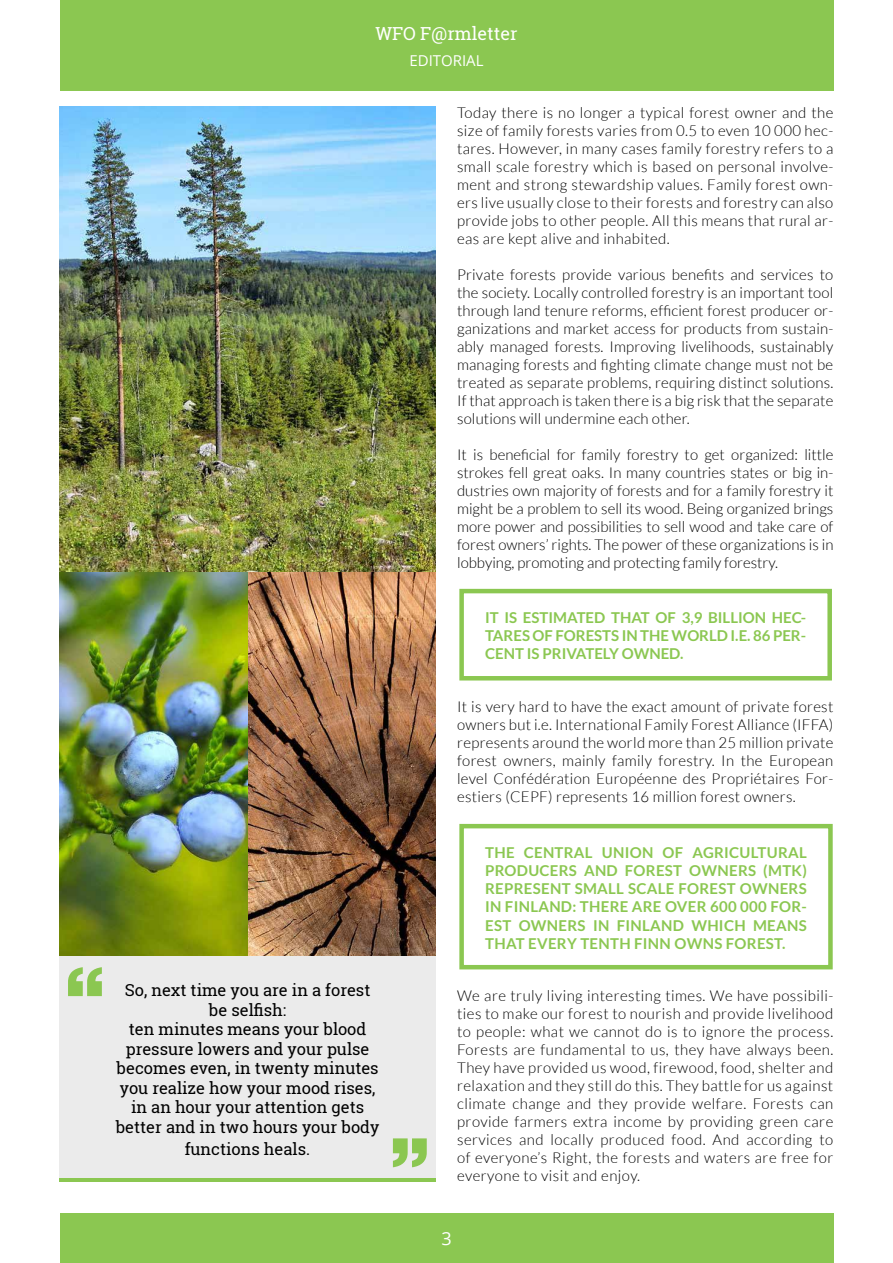
<style>
.page{position:relative;width:893px;height:1263px;background:#fff}
.page>*{position:absolute;margin:0;border:0;box-sizing:border-box;transform-origin:0 0}
.t1{font:18px "Roboto Slab";color:#fff}
.t2{font:18px "Open Sans";color:#fff}
.t3{font:16.5px/19.5px "Roboto Slab";color:#000;text-align:center}
.t4{font:300 15px/18px "Lato";letter-spacing:.02em;color:#000;text-align:justify}
.t5{font:700 15px/18px "Lato";color:#8bc751;text-align:justify}
.t6{font:15px "Open Sans";color:#fff}
</style>
<div class="page">
<div style="left:60px;top:0;width:773px;height:90px;background:#8bc751"></div>
<div style="left:60px;top:1213px;width:773px;height:50px;background:#8bc751"></div>
<img style="left:59px;top:106px;width:377px;height:850px">
<div style="left:59px;top:956px;width:377px;height:222px;background:#ebebeb"></div>
<hr style="left:59px;top:1178px;width:377px;height:3px;background:#8bc751">
<svg style="left:68px;top:967px;width:34px;height:29px"></svg>
<svg style="left:393px;top:1138px;width:34px;height:29px"></svg>
<div style="left:459px;top:824px;width:374px;height:145px;border:4px solid #8bc751"></div>
<div style="left:459px;top:589px;width:373px;height:91px;border:4px solid #8bc751"></div>
<p class="t1" style="left:375px;top:21px;width:144px">WFO F@rmletter</p>
<p class="t6" style="left:409px;top:51px;width:76px">EDITORIAL</p>
<p class="t4" style="left:457px;top:104px;width:378px">Today there is no longer a typical forest owner and the size of family forests varies from 0.5 to even 10 000 hec&shy;tares. However, in many cases family forestry refers to a small scale forestry which is based on personal involve&shy;ment and strong stewardship values. Family forest own&shy;ers live usually close to their forests and forestry can also provide jobs to other people. All this means that rural ar&shy;eas are kept alive and inhabited.</p>
<p class="t4" style="left:457px;top:266px;width:378px">Private forests provide various benefits and services to the society. Locally controlled forestry is an important tool through land tenure reforms, efficient forest producer or&shy;ganizations and market access for products from sustain&shy;ably managed forests. Improving livelihoods, sustainably managing forests and fighting climate change must not be treated as separate problems, requiring distinct solutions.<br>If that approach is taken there is a big risk that the separate solutions will undermine each other.</p>
<p class="t4" style="left:457px;top:446px;width:378px">It is beneficial for family forestry to get organized: little strokes fell great oaks. In many countries states or big in&shy;dustries own majority of forests and for a family forestry it might be a problem to sell its wood. Being organized brings more power and possibilities to sell wood and take care of forest owners’ rights. The power of these organizations is in lobbying, promoting and protecting family forestry.</p>
<p class="t5" style="left:485px;top:609px;width:323px">IT IS ESTIMATED THAT OF 3,9 BILLION HEC-TARES OF FORESTS IN THE WORLD I.E. 86 PER-CENT IS PRIVATELY OWNED.</p>
<p class="t4" style="left:457px;top:698px;width:378px">It is very hard to have the exact amount of private forest owners but i.e. International Family Forest Alliance (IFFA) represents around the world more than 25 million private forest owners, mainly family forestry. In the European level Confédération Européenne des Propriétaires For&shy;estiers (CEPF) represents 16 million forest owners.</p>
<p class="t3" style="left:116px;top:980px;width:265px">So, next time you are in a forest be selfish:<br>ten minutes means your blood pressure lowers and your pulse becomes even, in twenty minutes you realize how your mood rises, in an hour your attention gets better and in two hours your body</p>
<p class="t3" style="left:185px;top:1139px;width:127px">functions heals.</p>
<p class="t5" style="left:485px;top:844px;width:323px">THE CENTRAL UNION OF AGRICULTURAL PRODUCERS AND FOREST OWNERS (MTK)<br>REPRESENT SMALL SCALE FOREST OWNERS IN FINLAND: THERE ARE OVER 600 000 FOR-EST OWNERS IN FINLAND WHICH MEANS THAT EVERY TENTH FINN OWNS FOREST.</p>
<p class="t4" style="left:457px;top:986px;width:378px">We are truly living interesting times. We have possibili&shy;ties to make our forest to nourish and provide livelihood to people: what we cannot do is to ignore the process.<br>Forests are fundamental to us, they have always been.<br>They have provided us wood, firewood, food, shelter and relaxation and they still do this. They battle for us against climate change and they provide welfare. Forests can provide farmers extra income by providing green care services and locally produced food. And according to of everyone’s Right, the forests and waters are free for everyone to visit and enjoy.</p>
<p class="t2" style="left:441px;top:1226px;width:12px">3</p>
</div>
